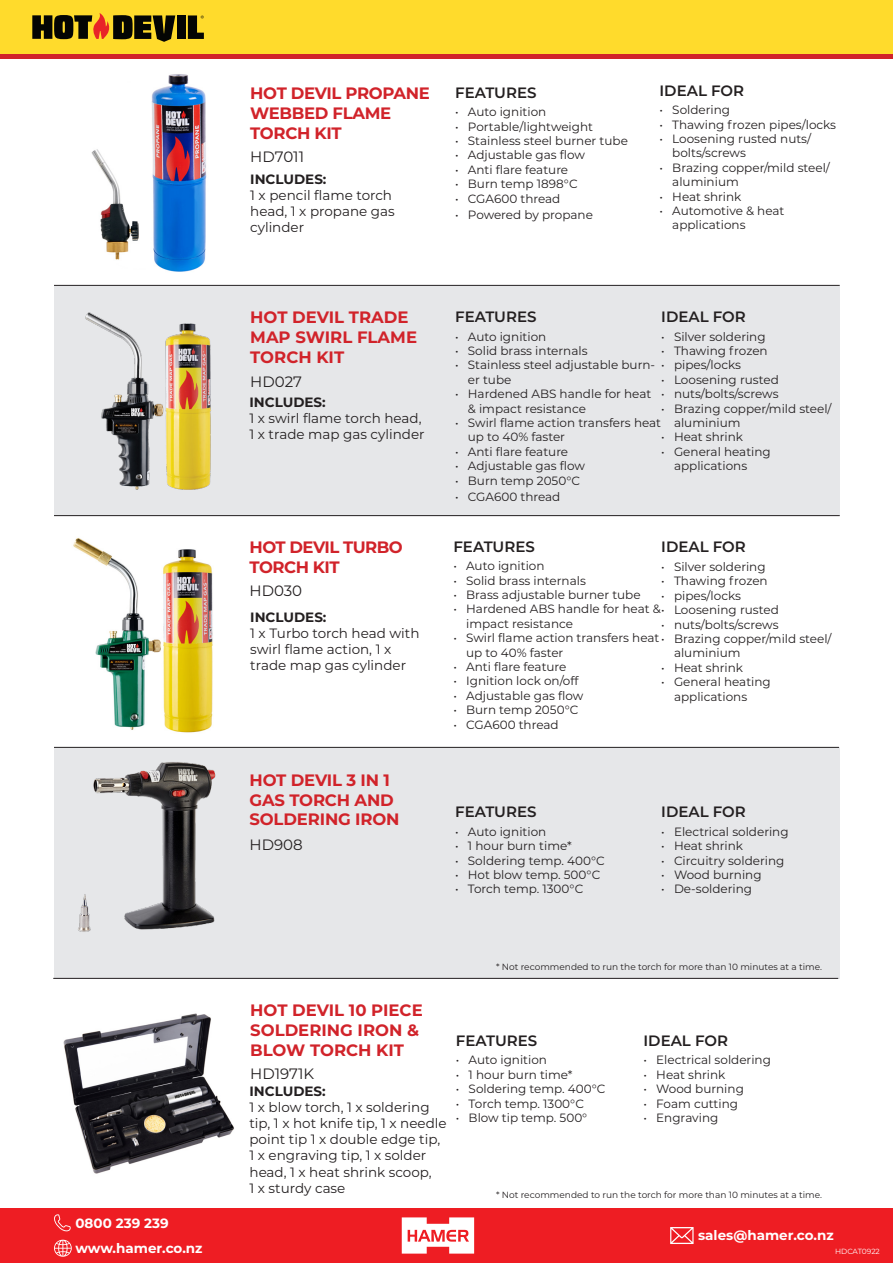
<style>
.page{position:relative;width:893px;height:1263px;background:#fff}
.page>*{position:absolute;margin:0;border:0;box-sizing:border-box;transform-origin:0 0}
.t1{font:700 16.5px/19.8px "Montserrat";letter-spacing:-.01em;color:#d1232a}
.t2{font:700 16.5px/19.8px "Montserrat";letter-spacing:-.03em;color:#d1232a}
.t3{font:600 15px "Montserrat";color:#231f20}
.t4{font:15px "Montserrat";color:#231f20}
.t5{font:13.5px/16.2px "Montserrat";color:#231f20}
.t6{font:700 13.5px "Montserrat";color:#fff}
.t7{font:700 13.5px "Montserrat";color:#231f20}
.t8{font:12px/14.4px "Montserrat";color:#231f20}
.t9{font:9px "Montserrat";color:#231f20}
.t10{font:7.5px "Montserrat";color:#fff}
</style>
<div class="page">
<div style="left:54px;top:286px;width:786px;height:230px;background:#e6e7e9"></div>
<div style="left:54px;top:747px;width:786px;height:232px;background:#e6e7e9"></div>
<hr style="left:54px;top:285px;width:786px;height:1px;background:#231f20">
<hr style="left:54px;top:515px;width:786px;height:1px;background:#231f20">
<hr style="left:54px;top:747px;width:785px;height:1px;background:#231f20">
<hr style="left:53px;top:978px;width:785px;height:1px;background:#231f20">
<div style="left:0;top:1px;width:893px;height:53px;background:#ffdb2c"></div>
<hr style="left:0;top:55px;width:893px;height:4px;background:#d1232a">
<img style="left:91px;top:74px;width:116px;height:198px">
<img style="left:85px;top:312px;width:126px;height:178px">
<img style="left:73px;top:538px;width:140px;height:195px">
<img style="left:78px;top:762px;width:138px;height:170px">
<img style="left:63px;top:1013px;width:171px;height:161px">
<div style="left:177px;top:15px;width:8px;height:24px;background:#040503"></div>
<svg style="left:32px;top:13px;width:143px;height:29px"></svg>
<svg style="left:188px;top:15px;width:16px;height:24px"></svg>
<div style="left:0;top:1208px;width:893px;height:55px;background:#ee1d23"></div>
<svg style="left:402px;top:1217px;width:72px;height:36px"></svg>
<svg style="left:54px;top:1214px;width:17px;height:17px"></svg>
<svg style="left:54px;top:1240px;width:18px;height:17px"></svg>
<svg style="left:670px;top:1227px;width:24px;height:17px"></svg>
<p class="t6" style="left:75px;top:1213px;width:95px">0800 239 239</p>
<p class="t6" style="left:75px;top:1238px;width:129px">www.hamer.co.nz</p>
<p class="t1" style="left:250px;top:82px;width:181px">HOT DEVIL PROPANE<br>WEBBED FLAME<br>TORCH KIT</p>
<p class="t4" style="left:250px;top:146px;width:55px">HD7011</p>
<p class="t7" style="left:250px;top:169px;width:78px">INCLUDES:</p>
<p class="t5" style="left:250px;top:186px;width:146px">1 x pencil flame torch head, 1 x propane gas cylinder</p>
<p class="t3" style="left:455px;top:82px;width:83px">FEATURES</p>
<p class="t8" style="left:455px;top:104px;width:93px">• Auto ignition</p>
<p class="t8" style="left:455px;top:119px;width:139px">• Portable/lightweight</p>
<p class="t8" style="left:455px;top:133px;width:174px">• Stainless steel burner tube</p>
<p class="t8" style="left:455px;top:148px;width:131px">• Adjustable gas flow</p>
<p class="t8" style="left:455px;top:162px;width:115px">• Anti flare feature</p>
<p class="t8" style="left:455px;top:176px;width:124px">• Burn temp 1898°C</p>
<p class="t8" style="left:455px;top:191px;width:107px">• CGA600 thread</p>
<p class="t8" style="left:455px;top:207px;width:139px">• Powered by propane</p>
<p class="t3" style="left:659px;top:80px;width:86px">IDEAL FOR</p>
<p class="t8" style="left:659px;top:102px;width:72px">• Soldering</p>
<p class="t8" style="left:659px;top:117px;width:178px">• Thawing frozen pipes/locks</p>
<p class="t8" style="left:672px;top:131px;width:140px;text-indent:-13px">• Loosening rusted nuts/ bolts/screws</p>
<p class="t8" style="left:672px;top:160px;width:159px;text-indent:-13px">• Brazing copper/mild steel/ aluminium</p>
<p class="t8" style="left:659px;top:189px;width:83px">• Heat shrink</p>
<p class="t8" style="left:672px;top:203px;width:114px;text-indent:-13px">• Automotive &amp; heat applications</p>
<p class="t1" style="left:250px;top:307px;width:168px">HOT DEVIL TRADE<br>MAP SWIRL FLAME<br>TORCH KIT</p>
<p class="t4" style="left:250px;top:371px;width:53px">HD027</p>
<p class="t7" style="left:249px;top:392px;width:78px">INCLUDES:</p>
<p class="t5" style="left:249px;top:409px;width:177px">1 x swirl flame torch head,<br>1 x trade map gas cylinder</p>
<p class="t2" style="left:249px;top:536px;width:155px">HOT DEVIL TURBO<br>TORCH KIT</p>
<p class="t4" style="left:249px;top:580px;width:54px">HD030</p>
<p class="t7" style="left:250px;top:607px;width:78px">INCLUDES:</p>
<p class="t5" style="left:250px;top:624px;width:171px">1 x Turbo torch head with swirl flame action, 1 x trade map gas cylinder</p>
<p class="t1" style="left:249px;top:769px;width:152px">HOT DEVIL 3 IN 1<br>GAS TORCH AND<br>SOLDERING IRON</p>
<p class="t4" style="left:249px;top:834px;width:55px">HD908</p>
<p class="t3" style="left:455px;top:306px;width:83px">FEATURES</p>
<p class="t8" style="left:455px;top:329px;width:93px">• Auto ignition</p>
<p class="t8" style="left:455px;top:343px;width:134px">• Solid brass internals</p>
<p class="t8" style="left:468px;top:358px;width:189px;text-indent:-13px">• Stainless steel adjustable burn&shy;er tube</p>
<p class="t8" style="left:468px;top:386px;width:185px;text-indent:-13px">• Hardened ABS handle for heat &amp; impact resistance</p>
<p class="t8" style="left:468px;top:415px;width:195px;text-indent:-13px">• Swirl flame action transfers heat up to 40% faster</p>
<p class="t8" style="left:455px;top:444px;width:115px">• Anti flare feature</p>
<p class="t8" style="left:455px;top:458px;width:131px">• Adjustable gas flow</p>
<p class="t8" style="left:455px;top:473px;width:127px">• Burn temp 2050°C</p>
<p class="t8" style="left:455px;top:489px;width:107px">• CGA600 thread</p>
<p class="t3" style="left:453px;top:535px;width:83px">FEATURES</p>
<p class="t8" style="left:453px;top:558px;width:93px">• Auto ignition</p>
<p class="t8" style="left:453px;top:573px;width:134px">• Solid brass internals</p>
<p class="t8" style="left:453px;top:587px;width:189px">• Brass adjustable burner tube</p>
<p class="t8" style="left:466px;top:601px;width:314px;text-indent:-13px">• Hardened ABS handle for heat &amp;• Loosening rusted impact resistance</p>
<p class="t8" style="left:466px;top:630px;width:367px;text-indent:-13px">• Swirl flame action transfers heat• Brazing copper/mild steel/ up to 40% faster</p>
<p class="t8" style="left:453px;top:659px;width:115px">• Anti flare feature</p>
<p class="t8" style="left:453px;top:673px;width:127px">• Ignition lock on/off</p>
<p class="t8" style="left:453px;top:688px;width:131px">• Adjustable gas flow</p>
<p class="t8" style="left:453px;top:702px;width:127px">• Burn temp 2050°C</p>
<p class="t8" style="left:453px;top:717px;width:107px">• CGA600 thread</p>
<p class="t3" style="left:661px;top:306px;width:86px">IDEAL FOR</p>
<p class="t8" style="left:661px;top:329px;width:106px">• Silver soldering</p>
<p class="t8" style="left:661px;top:343px;width:108px">• Thawing frozen</p>
<p class="t8" style="left:661px;top:358px;width:81px">• pipes/locks</p>
<p class="t8" style="left:661px;top:372px;width:119px">• Loosening rusted</p>
<p class="t8" style="left:661px;top:386px;width:119px">• nuts/bolts/screws</p>
<p class="t8" style="left:674px;top:401px;width:159px;text-indent:-13px">• Brazing copper/mild steel/ aluminium</p>
<p class="t8" style="left:661px;top:430px;width:83px">• Heat shrink</p>
<p class="t8" style="left:674px;top:444px;width:98px;text-indent:-13px">• General heating applications</p>
<p class="t3" style="left:661px;top:536px;width:86px">IDEAL FOR</p>
<p class="t8" style="left:661px;top:559px;width:106px">• Silver soldering</p>
<p class="t8" style="left:661px;top:573px;width:108px">• Thawing frozen</p>
<p class="t8" style="left:661px;top:588px;width:81px">• pipes/locks</p>
<p class="t8" style="left:661px;top:617px;width:119px">• nuts/bolts/screws</p>
<p class="t8" style="left:674px;top:645px;width:68px">aluminium</p>
<p class="t8" style="left:661px;top:660px;width:83px">• Heat shrink</p>
<p class="t8" style="left:674px;top:674px;width:98px;text-indent:-13px">• General heating applications</p>
<p class="t3" style="left:455px;top:801px;width:83px">FEATURES</p>
<p class="t8" style="left:455px;top:824px;width:93px">• Auto ignition</p>
<p class="t8" style="left:455px;top:838px;width:118px">• 1 hour burn time*</p>
<p class="t8" style="left:455px;top:853px;width:151px">• Soldering temp. 400°C</p>
<p class="t8" style="left:455px;top:867px;width:147px">• Hot blow temp. 500°C</p>
<p class="t8" style="left:455px;top:881px;width:130px">• Torch temp. 1300°C</p>
<p class="t3" style="left:661px;top:801px;width:86px">IDEAL FOR</p>
<p class="t8" style="left:661px;top:824px;width:129px">• Electrical soldering</p>
<p class="t8" style="left:661px;top:838px;width:83px">• Heat shrink</p>
<p class="t8" style="left:661px;top:853px;width:125px">• Circuitry soldering</p>
<p class="t8" style="left:661px;top:867px;width:102px">• Wood burning</p>
<p class="t8" style="left:661px;top:881px;width:92px">• De-soldering</p>
<p class="t9" style="left:496px;top:960px;width:328px">* Not recommended to run the torch for more than 10 minutes at a time.</p>
<p class="t1" style="left:250px;top:1000px;width:174px">HOT DEVIL 10 PIECE<br>SOLDERING IRON &amp;<br>BLOW TORCH KIT</p>
<p class="t4" style="left:250px;top:1063px;width:65px">HD1971K</p>
<p class="t7" style="left:249px;top:1081px;width:78px">INCLUDES:</p>
<p class="t5" style="left:249px;top:1098px;width:199px">1 x blow torch, 1 x soldering tip, 1 x hot knife tip, 1 x needle point tip 1 x double edge tip,<br>1 x engraving tip, 1 x solder head, 1 x heat shrink scoop,<br>1 x sturdy case</p>
<p class="t3" style="left:456px;top:1030px;width:83px">FEATURES</p>
<p class="t8" style="left:456px;top:1052px;width:93px">• Auto ignition</p>
<p class="t8" style="left:456px;top:1067px;width:118px">• 1 hour burn time*</p>
<p class="t8" style="left:456px;top:1081px;width:151px">• Soldering temp. 400°C</p>
<p class="t8" style="left:456px;top:1096px;width:130px">• Torch temp. 1300°C</p>
<p class="t8" style="left:456px;top:1110px;width:133px">• Blow tip temp. 500°</p>
<p class="t3" style="left:643px;top:1030px;width:86px">IDEAL FOR</p>
<p class="t8" style="left:643px;top:1052px;width:129px">• Electrical soldering</p>
<p class="t8" style="left:643px;top:1067px;width:83px">• Heat shrink</p>
<p class="t8" style="left:643px;top:1081px;width:102px">• Wood burning</p>
<p class="t8" style="left:643px;top:1096px;width:96px">• Foam cutting</p>
<p class="t8" style="left:643px;top:1110px;width:76px">• Engraving</p>
<p class="t9" style="left:496px;top:1189px;width:328px">* Not recommended to run the torch for more than 10 minutes at a time.</p>
<p class="t6" style="left:698px;top:1226px;width:137px">sales@hamer.co.nz</p>
<p class="t10" style="left:835px;top:1246px;width:46px">HDCAT0922</p>
</div>
